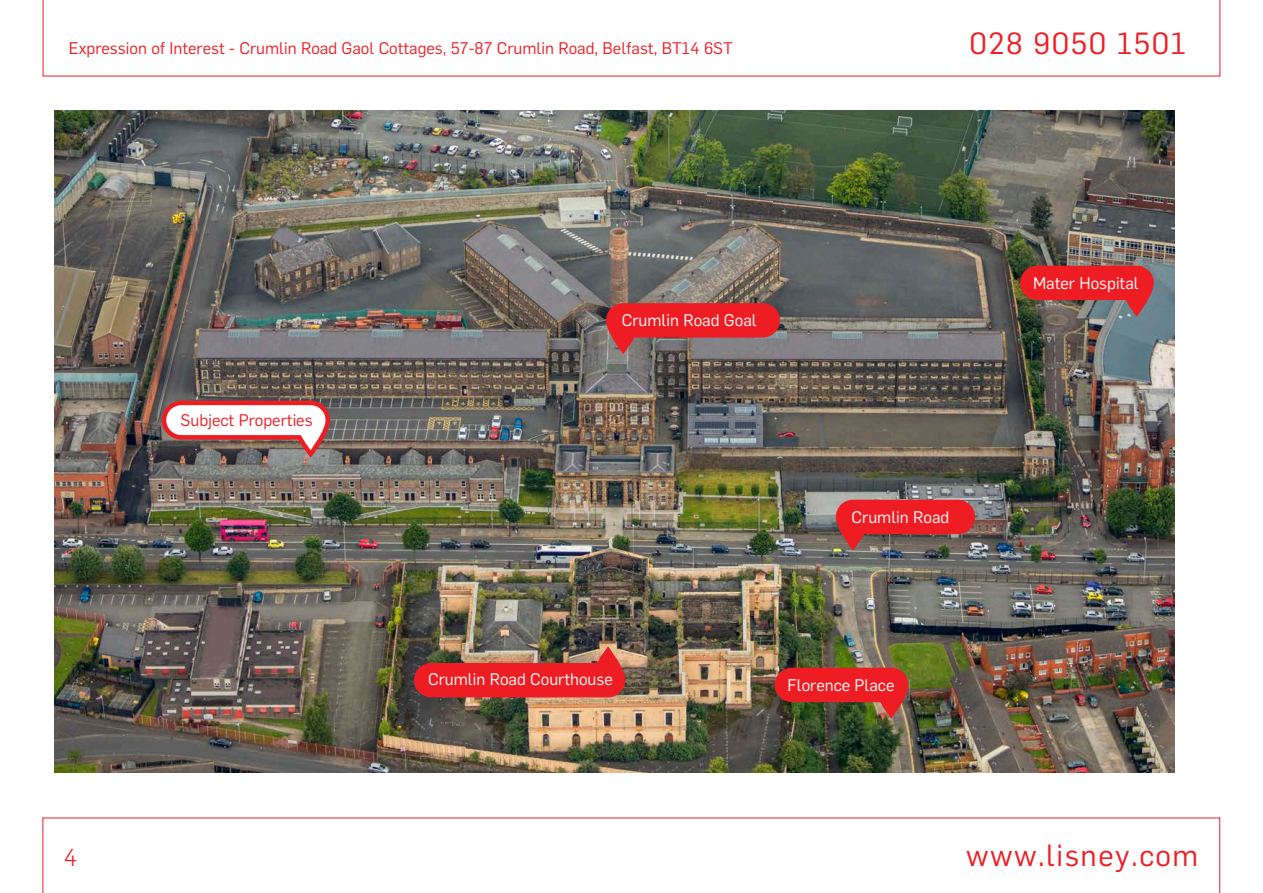
<style>
.page{position:relative;width:1263px;height:893px;background:#fff}
.page>*{position:absolute;margin:0;border:0;box-sizing:border-box;transform-origin:0 0}
.t1{font:30px "Flama";letter-spacing:.05em;color:#ee1d23}
.t2{font:300 24px "Flama";color:#ee1d23}
._01_Address_Text{font:16.5px "Flama";color:#ee1d23}
._01_Address_Text-2{font:16.5px "Flama";color:#fff}
</style>
<div class="page">
<svg style="left:43px;top:818px;width:1177px;height:75px"></svg>
<img style="left:54px;top:111px;width:1121px;height:661px">
<svg style="left:606px;top:303px;width:174px;height:51px;background:#c83b3f"></svg>
<svg style="left:836px;top:500px;width:139px;height:51px;background:#c33637"></svg>
<img style="left:775px;top:668px;width:133px;height:51px">
<img style="left:160px;top:367px;width:172px;height:121px">
<img style="left:414px;top:646px;width:211px;height:51px">
<img style="left:1020px;top:266px;width:134px;height:51px">
<p class="_01_Address_Text" style="left:69px;top:37px;width:665px">Expression of Interest - Crumlin Road Gaol Cottages, 57-87 Crumlin Road, Belfast, BT14 6ST</p>
<h1 class="t1" style="left:969px;top:23px;width:218px">028 9050 1501</h1>
<p class="_01_Address_Text" style="left:181px;top:409px;width:134px">Subject Properties</p>
<h2 class="t2" style="left:64px;top:841px;width:15px">4</h2>
<p class="_01_Address_Text-2" style="left:622px;top:309px;width:136px">Crumlin Road Goal</p>
<p class="_01_Address_Text-2" style="left:1033px;top:271px;width:107px">Mater Hospital</p>
<p class="_01_Address_Text-2" style="left:428px;top:668px;width:186px">Crumlin Road Courthouse</p>
<p class="_01_Address_Text-2" style="left:852px;top:505px;width:99px">Crumlin Road</p>
<p class="_01_Address_Text-2" style="left:787px;top:673px;width:108px">Florence Place</p>
<h1 class="t1" style="left:966px;top:834px;width:234px">www.lisney.com</h1>
</div>
